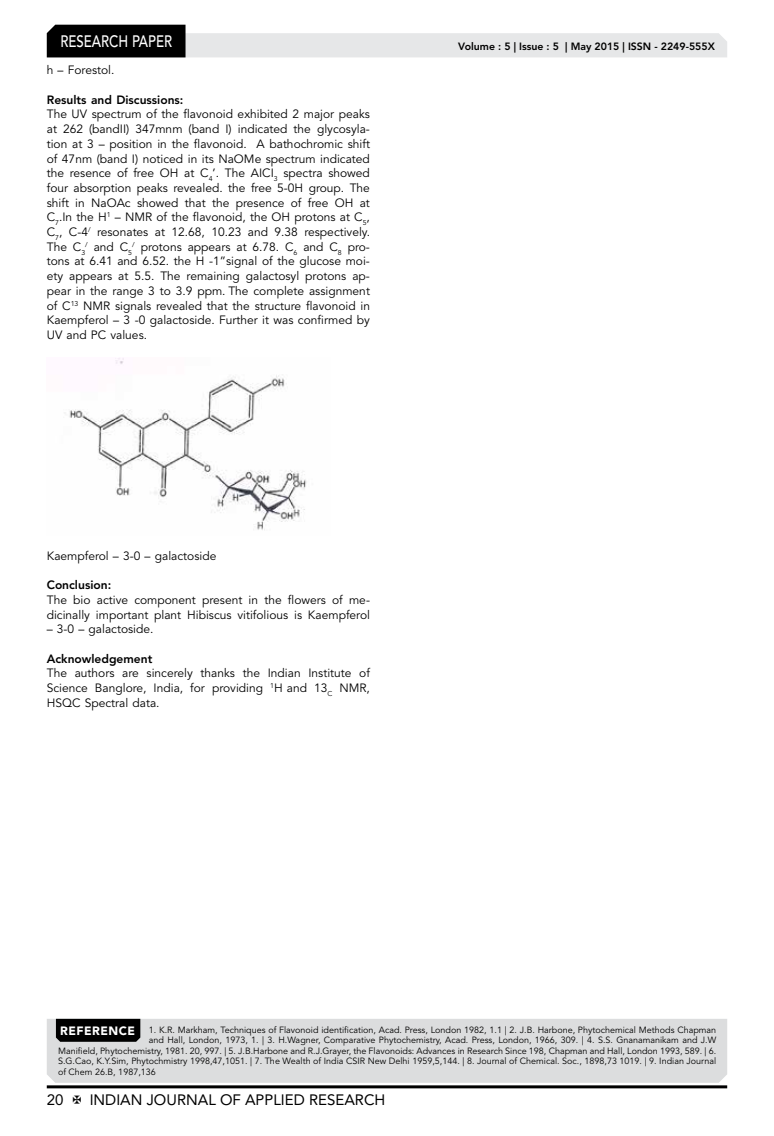
<style>
.page{position:relative;width:774px;height:1136px;background:#fff}
.page>*{position:absolute;margin:0;border:0;box-sizing:border-box;transform-origin:0 0}
.t1{font:500 16.5px "Avenir LT Std";color:#fff;scale:.8 1}
.t2{font:15px "Avenir LT Std";color:#000}
.t3{font:12px/14.7px "Avenir LT Std";color:#000;text-align:justify}
.t4{font:800 12px "Avenir LT Std";color:#000}
.t5{font:800 10.5px "Avenir LT Std";color:#000}
.t6{font:9px "Avenir LT Std";color:#000}
.s1{font-weight:900;font-size:12px;color:#fff}
</style>
<div class="page">
<hr style="left:47px;top:1085px;width:680px;height:3px;background:#000">
<svg style="left:47px;top:25px;width:680px;height:32px"></svg>
<div style="left:47px;top:1018px;width:680px;height:64px;background:#dcddde"></div>
<div style="left:56px;top:1018px;width:84px;height:23px;background:#000"></div>
<img style="left:64px;top:358px;width:243px;height:172px">
<h1 class="t1" style="left:60px;top:32px;width:139px">RESEARCH PAPER</h1>
<p class="t3" style="left:47px;top:63px;width:69px">h – Forestol.</p>
<p class="t4" style="left:47px;top:92px;width:138px">Results and Discussions:</p>
<p class="t3" style="left:47px;top:107px;width:325px">The UV spectrum of the flavonoid exhibited 2 major peaks at 262 (bandII) 347mnm (band I) indicated the glycosyla&shy;tion at 3 – position in the flavonoid. A bathochromic shift of 47nm (band I) noticed in its NaOMe spectrum indicated the resence of free OH at C<sub>4</sub>’. The AICI<sub>3</sub> spectra showed four absorption peaks revealed. the free 5-0H group. The shift in NaOAc showed that the presence of free OH at C<sub>7</sub>.In the H<sup>1</sup> – NMR of the flavonoid, the OH protons at C<sub>5</sub>, C<sub>7</sub>, C-4<sup>/</sup> resonates at 12.68, 10.23 and 9.38 respectively.<br>The C<sub>3</sub><sup>/</sup> and C<sub>5</sub><sup>/</sup> protons appears at 6.78. C<sub>6</sub> and C<sub>8</sub> pro&shy;tons at 6.41 and 6.52. the H -1”signal of the glucose moi&shy;ety appears at 5.5. The remaining galactosyl protons ap&shy;pear in the range 3 to 3.9 ppm. The complete assignment of C<sup>13</sup> NMR signals revealed that the structure flavonoid in Kaempferol – 3 -0 galactoside. Further it was confirmed by UV and PC values.</p>
<p class="t3" style="left:47px;top:548px;width:171px">Kaempferol – 3-0 – galactoside</p>
<p class="t4" style="left:47px;top:577px;width:66px">Conclusion:</p>
<p class="t3" style="left:47px;top:592px;width:325px">The bio active component present in the flowers of me&shy;dicinally important plant Hibiscus vitifolious is Kaempferol</p>
<p class="t3" style="left:47px;top:622px;width:108px">– 3-0 – galactoside.</p>
<p class="t4" style="left:47px;top:651px;width:107px">Acknowledgement</p>
<p class="t3" style="left:47px;top:666px;width:325px">The authors are sincerely thanks the Indian Institute of Science Banglore, India, for providing <sup>1</sup>H and 13<sub>C</sub> NMR, HSQC Spectral data.</p>
<p class="t5" style="left:458px;top:41px;width:258px">Volume : 5 | Issue : 5 | May 2015 | ISSN - 2249-555X</p>
<p class="t6" style="left:60px;top:1024px;width:657px"><span class="s1">REFERENCE</span> 1. K.R. Markham, Techniques of Flavonoid identification, Acad. Press, London 1982, 1.1 | 2. J.B. Harbone, Phytochemical Methods Chapman</p>
<p class="t6" style="left:149px;top:1034px;width:569px">and Hall, London, 1973, 1. | 3. H.Wagner, Comparative Phytochemistry, Acad. Press, London, 1966, 309. | 4. S.S. Gnanamanikam and J.W</p>
<p class="t6" style="left:58px;top:1045px;width:660px">Manifield, Phytochemistry, 1981. 20, 997. | 5. J.B.Harbone and R.J.Grayer, the Flavonoids: Advances in Research Since 198, Chapman and Hall, London 1993, 589. | 6.</p>
<p class="t6" style="left:58px;top:1055px;width:659px">S.G.Cao, K.Y.Sim, Phytochmistry 1998,47,1051. | 7. The Wealth of India CSIR New Delhi 1959,5,144. | 8. Journal of Chemical. Soc., 1898,73 1019. | 9. Indian Journal</p>
<p class="t6" style="left:58px;top:1066px;width:99px">of Chem 26.B, 1987,136</p>
<p class="t2" style="left:47px;top:1090px;width:18px">20</p>
<p class="t2" style="left:90px;top:1090px;width:297px">INDIAN JOURNAL OF APPLIED RESEARCH</p>
</div>
